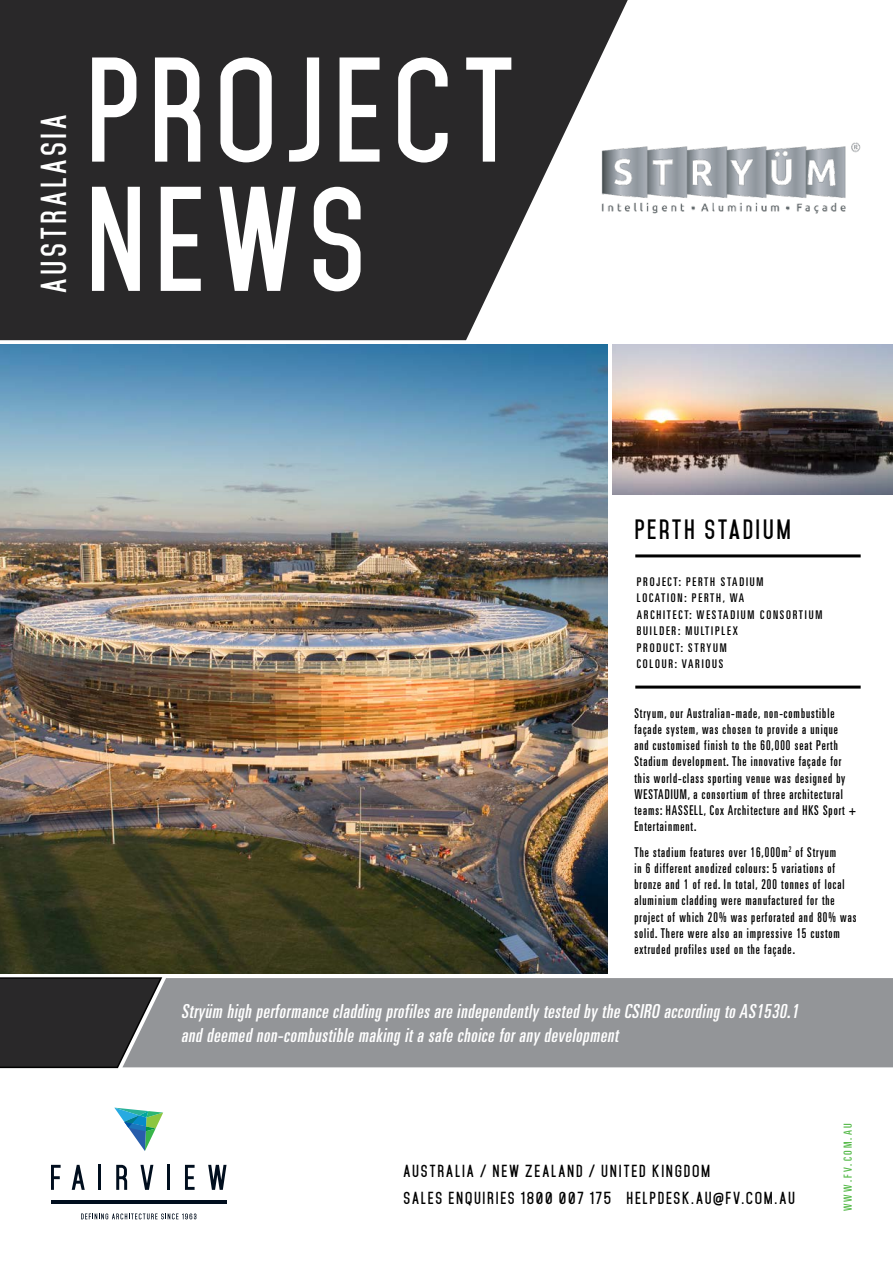
<style>
.page{position:relative;width:893px;height:1263px;background:#fff}
.page>*{position:absolute;margin:0;border:0;box-sizing:border-box;transform-origin:0 0}
.t1{font:700 127.5px "Mohave";letter-spacing:.065em;color:#fff}
.t2{font:700 31.05px "Mohave";letter-spacing:.105em;color:#fff}
.t3{font:700 24px "Mohave";letter-spacing:.1em;color:#000}
.t4{font:italic ultra-condensed 19.35px/23.1px "Univers";color:#fff}
.t5{font:700 15px/27.2px "Mohave";letter-spacing:.115em;color:#000}
.t6{font:ultra-condensed 13.5px/16.2px "Univers";letter-spacing:.08em;color:#000;scale:.91 1}
.t7{font:ultra-condensed 12px/16.5px "Univers";letter-spacing:.15em;color:#000}
.t8{font:ultra-condensed 11.1px "Univers";letter-spacing:.215em;color:#54b948}
</style>
<div class="page">
<svg style="left:0;top:0;width:628px;height:340px;background:#403f40"></svg>
<div style="left:0;top:977px;width:163px;height:92px;background:#292829"></div>
<div style="left:122px;top:978px;width:771px;height:89px;background:#939598"></div>
<svg style="left:51px;top:1165px;width:10px;height:25px"></svg>
<svg style="left:72px;top:1165px;width:13px;height:25px"></svg>
<hr style="left:98px;top:1165px;width:3px;height:25px;background:#000e1e">
<svg style="left:116px;top:1165px;width:11px;height:25px"></svg>
<svg style="left:140px;top:1165px;width:13px;height:25px"></svg>
<hr style="left:167px;top:1165px;width:3px;height:25px;background:#000e1e">
<svg style="left:185px;top:1165px;width:10px;height:25px"></svg>
<svg style="left:208px;top:1165px;width:19px;height:25px"></svg>
<svg style="left:114px;top:1107px;width:49px;height:44px"></svg>
<svg style="left:81px;top:1213px;width:115px;height:6px"></svg>
<hr style="left:51px;top:1200px;width:176px;height:3px;background:#000e1e">
<img style="left:0;top:344px;width:608px;height:630px">
<img style="left:612px;top:344px;width:281px;height:150px">
<hr style="left:635px;top:554px;width:226px;height:3px;background:#000">
<hr style="left:635px;top:685px;width:226px;height:3px;background:#000">
<img style="left:587px;top:124px;width:274px;height:109px">
<h2 class="t2" style="left:35px;top:292px;width:179px;rotate:-90deg">AUSTRALASIA</h2>
<h1 class="t1" style="left:85px;top:33px;width:432px">PROJECT</h1>
<h1 class="t1" style="left:85px;top:162px;width:282px">NEWS</h1>
<h3 class="t3" style="left:634px;top:514px;width:158px">PERTH STADIUM</h3>
<p class="t7" style="left:637px;top:573px;width:187px">PROJECT: PERTH STADIUM<br>LOCATION: PERTH, WA<br>ARCHITECT: WESTADIUM CONSORTIUM<br>BUILDER: MULTIPLEX<br>PRODUCT: STRYUM<br>COLOUR: VARIOUS</p>
<p class="t6" style="left:634px;top:705px;width:245px">Stryum, our Australian-made, non-combustible façade system, was chosen to provide a unique<br>and customised finish to the 60,000 seat Perth Stadium development. The innovative façade for this world-class sporting venue was designed by WESTADIUM, a consortium of three architectural teams: HASSELL, Cox Architecture and HKS Sport + Entertainment.</p>
<p class="t6" style="left:634px;top:844px;width:245px">The stadium features over 16,000m<sup>2</sup> of Stryum<br>in 6 different anodized colours: 5 variations of bronze and 1 of red. In total, 200 tonnes of local aluminium cladding were manufactured for the project of which 20% was perforated and 80% was solid. There were also an impressive 15 custom extruded profiles used on the façade.</p>
<h3 class="t4" style="left:181px;top:1000px;width:622px">Stryüm high performance cladding profiles are independently tested by the CSIRO according to AS1530.1 and deemed non-combustible making ita safe choice forany development</h3>
<p class="t5" style="left:404px;top:1158px;width:393px">AUSTRALIA / NEW ZEALAND / UNITED KINGDOM<br>SALES ENQUIRIES 1800 007 175 HELPDESK.AU@FV.COM.AU</p>
<p class="t8" style="left:841px;top:1211px;width:89px;rotate:-90deg">WWW.FV.COM.AU</p>
</div>
